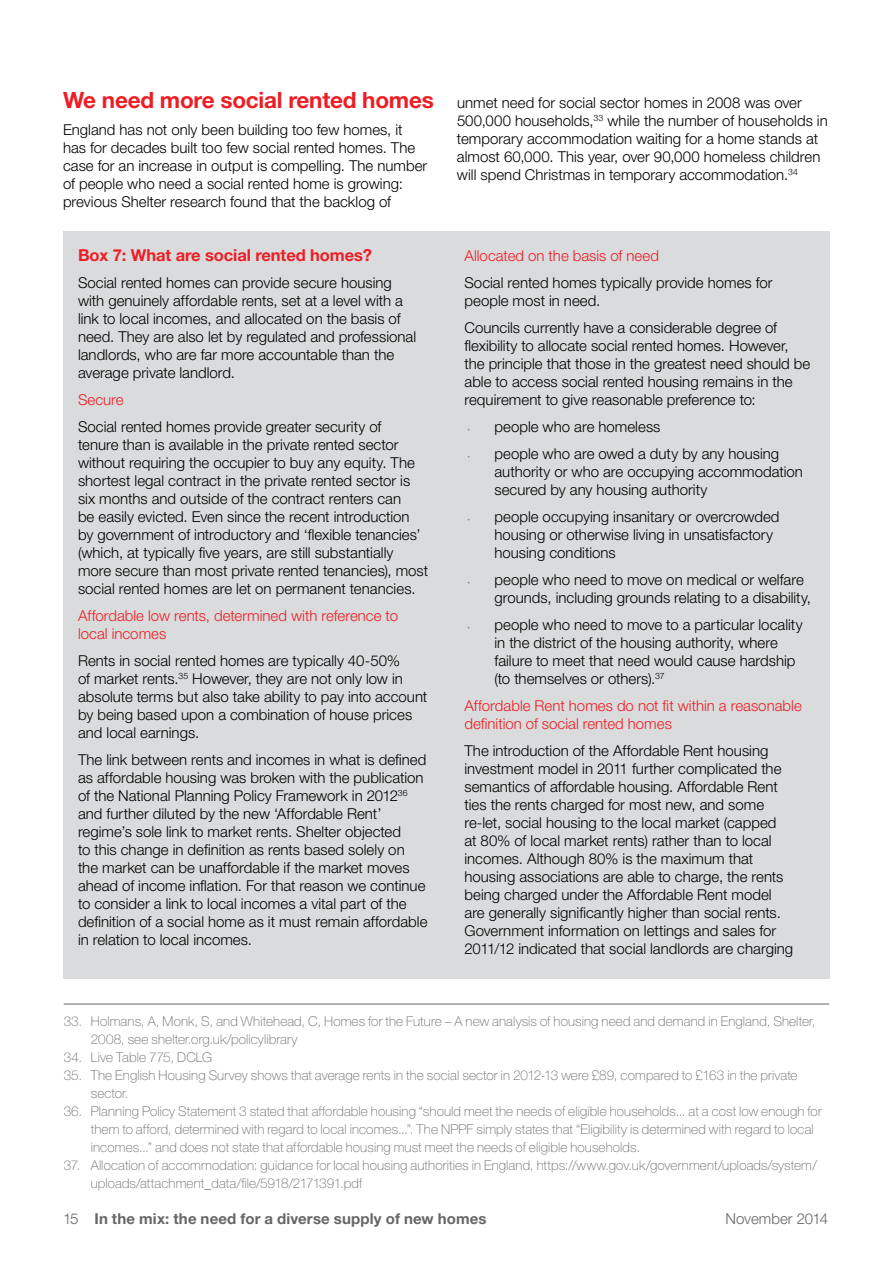
<style>
.page{position:relative;width:893px;height:1263px;background:#fff}
.page>*{position:absolute;margin:0;border:0;box-sizing:border-box;transform-origin:0 0}
.t1{font:700 22.5px "Helvetica Neue LT Pro";letter-spacing:-.01em;color:#ed1d24}
.t2{font:700 16.5px "Helvetica Neue LT Pro";letter-spacing:-.005em;color:#ed1d24}
.t3{font:300 15px/18px "Helvetica Neue LT Pro";color:#000}
.t4{font:300 15px/18px "Helvetica Neue LT Pro";color:#ed1d24}
.t5{font:700 15px "Helvetica Neue LT Pro";letter-spacing:.01em;color:#666}
.t6{font:300 15px "Helvetica Neue LT Pro";letter-spacing:-.005em;color:#666}
.t7{font:100 13.5px/18px "Helvetica Neue LT Pro";letter-spacing:.01em;color:#666}
.s1{font-family:"Myriad Pro";font-weight:400;font-size:9px;color:#939598}
.s2{font-weight:300}
</style>
<div class="page">
<div style="left:63px;top:231px;width:767px;height:747px;background:#dadbdc"></div>
<hr style="left:64px;top:1003px;width:765px;height:2px;background:#999">
<h1 class="t1" style="left:63px;top:86px;width:372px">We need more social rented homes</h1>
<p class="t3" style="left:63px;top:120px;width:366px">England has not only been building too few homes, it has for decades built too few social rented homes. The case for an increase in output is compelling. The number of people who need a social rented home is growing: previous Shelter research found that the backlog of</p>
<p class="t2" style="left:78px;top:245px;width:296px">Box 7: What are social rented homes?</p>
<p class="t3" style="left:78px;top:273px;width:340px">Social rented homes can provide secure housing with genuinely affordable rents, set at a level with a link to local incomes, and allocated on the basis of need. They are also let by regulated and professional landlords, who are far more accountable than the average private landlord.</p>
<p class="t4" style="left:78px;top:390px;width:47px">Secure</p>
<p class="t3" style="left:78px;top:417px;width:352px">Social rented homes provide greater security of<br>tenure than is available in the private rented sector without requiring the occupier to buy any equity. The shortest legal contract in the private rented sector is six months and outside of the contract renters can<br>be easily evicted. Even since the recent introduction by government of introductory and ‘flexible tenancies’ (which, at typically five years, are still substantially more secure than most private rented tenancies), most social rented homes are let on permanent tenancies.</p>
<p class="t4" style="left:78px;top:606px;width:321px">Affordable low rents, determined with reference to local incomes</p>
<p class="t3" style="left:78px;top:651px;width:351px">Rents in social rented homes are typically 40-50%<br>of market rents.<sup>35</sup> However, they are not only low in absolute terms but also take ability to pay into account by being based upon a combination of house prices and local earnings.</p>
<p class="t3" style="left:78px;top:750px;width:351px">The link between rents and incomes in what is defined as affordable housing was broken with the publication of the National Planning Policy Framework in 2012<sup>36 </sup>and further diluted by the new ‘Affordable Rent’ regime’s sole link to market rents. Shelter objected<br>to this change in definition as rents based solely on the market can be unaffordable if the market moves ahead of income inflation. For that reason we continue to consider a link to local incomes a vital part of the definition of a social home as it must remain affordable in relation to local incomes.</p>
<p class="t3" style="left:457px;top:93px;width:372px">unmet need for social sector homes in 2008 was over 500,000 households,<sup>33</sup> while the number of households in temporary accommodation waiting for a home stands at almost 60,000. This year, over 90,000 homeless children will spend Christmas in temporary accommodation.<sup>34</sup></p>
<p class="t4" style="left:464px;top:246px;width:196px">Allocated on the basis of need</p>
<p class="t3" style="left:464px;top:273px;width:310px">Social rented homes typically provide homes for people most in need.</p>
<p class="t3" style="left:464px;top:318px;width:347px">Councils currently have a considerable degree of flexibility to allocate social rented homes. However, the principle that those in the greatest need should be able to access social rented housing remains in the requirement to give reasonable preference to:</p>
<p class="t3" style="left:467px;top:417px;width:195px"><span class="s1">•</span> people who are homeless</p>
<p class="t3" style="left:494px;top:444px;width:310px;text-indent:-27px"><span class="s1">•</span> people who are owed a duty by any housing authority or who are occupying accommodation secured by any housing authority</p>
<p class="t3" style="left:494px;top:507px;width:287px;text-indent:-27px"><span class="s1">•</span> people occupying insanitary or overcrowded housing or otherwise living in unsatisfactory housing conditions</p>
<p class="t3" style="left:494px;top:570px;width:318px;text-indent:-27px"><span class="s1">•</span> people who need to move on medical or welfare grounds, including grounds relating to a disability,</p>
<p class="t3" style="left:494px;top:615px;width:310px;text-indent:-27px"><span class="s1">•</span> people who need to move to a particular locality in the district of the housing authority, where failure to meet that need would cause hardship (to themselves or others).<sup>37</sup></p>
<p class="t4" style="left:464px;top:696px;width:339px">Affordable Rent homes do not fit within a reasonable definition of social rented homes</p>
<p class="t3" style="left:464px;top:741px;width:330px">The introduction of the Affordable Rent housing investment model in 2011 further complicated the semantics of affordable housing. Affordable Rent ties the rents charged for most new, and some re-let, social housing to the local market (capped<br>at 80% of local market rents) rather than to local incomes. Although 80% is the maximum that housing associations are able to charge, the rents being charged under the Affordable Rent model are generally significantly higher than social rents.<br>Government information on lettings and sales for 2011/12 indicated that social landlords are charging</p>
<p class="t7" style="left:91px;top:1012px;width:726px;text-indent:-27px">33. Holmans, A, Monk, S, and Whitehead, C, Homes for the Future – A new analysis of housing need and demand in England, Shelter,<br>2008, see shelter.org.uk/policylibrary</p>
<p class="t7" style="left:64px;top:1048px;width:150px">34. Live Table 775, DCLG</p>
<p class="t7" style="left:91px;top:1066px;width:708px;text-indent:-27px">35. The English Housing Survey shows that average rents in the social sector in 2012-13 were £89, compared to £163 in the private sector.</p>
<p class="t7" style="left:91px;top:1102px;width:732px;text-indent:-27px">36. Planning Policy Statement 3 stated that affordable housing “should meet the needs of eligible households... at a cost low enough for them to afford, determined with regard to local incomes...”. The NPPF simply states that “Eligibility is determined with regard to local incomes...” and does not state that affordable housing must meet the needs of eligible households.</p>
<p class="t7" style="left:91px;top:1156px;width:728px;text-indent:-27px">37. Allocation of accommodation: guidance for local housing authorities in England, https://www.gov.uk/government/uploads/system/ uploads/attachment_data/file/5918/2171391.pdf</p>
<p class="t5" style="left:63px;top:1209px;width:425px"><span class="s2">15</span> In the mix: the need for a diverse supply of new homes</p>
<p class="t6" style="left:726px;top:1209px;width:104px">November 2014</p>
</div>
